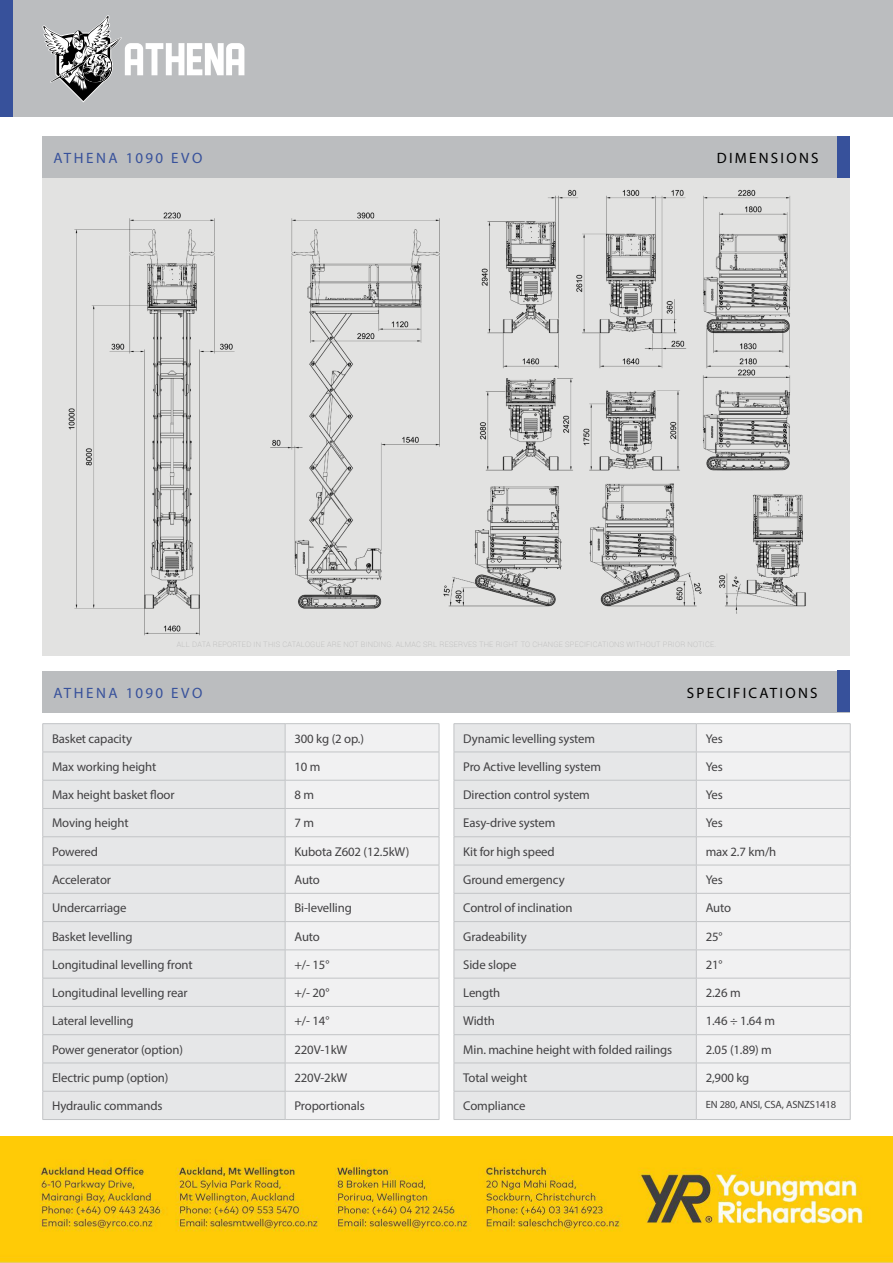
<style>
.page{position:relative;width:893px;height:1263px;background:#fff}
.page>*{position:absolute;margin:0;border:0;box-sizing:border-box;transform-origin:0 0}
.headline{font:15px "Myriad Pro";letter-spacing:.17em;color:#37519b}
.headline-2{font:15px "Myriad Pro";letter-spacing:.15em;color:#000}
.table_text{font:12.75px "Myriad Pro";letter-spacing:-.01em;color:#414042}
.table_text-2{font:10.5px "Myriad Pro";letter-spacing:-.01em;color:#414042}
</style>
<div class="page">
<div style="left:0;top:0;width:893px;height:116px;background:#bbbdbf"></div>
<div style="left:0;top:0;width:13px;height:117px;background:#37519b"></div>
<hr style="left:892px;top:0;width:1px;height:292px;background:#414042">
<svg style="left:43px;top:15px;width:201px;height:87px"></svg>
<div style="left:43px;top:178px;width:807px;height:478px;background:#e2e2e1"></div>
<img style="left:42px;top:185px;width:764px;height:458px">
<div style="left:43px;top:136px;width:807px;height:42px;background:#bbbdbf"></div>
<div style="left:43px;top:671px;width:807px;height:42px;background:#bbbdbf"></div>
<div style="left:43px;top:724px;width:242px;height:395px;background:#e6e7e8"></div>
<div style="left:286px;top:724px;width:153px;height:395px;background:#f1f1f2"></div>
<hr style="left:43px;top:723px;width:242px;height:1px;background:#c2c4c6">
<hr style="left:285px;top:723px;width:154px;height:1px;background:#c2c4c6">
<hr style="left:43px;top:752px;width:242px;height:1px;background:#c2c4c6">
<hr style="left:285px;top:752px;width:154px;height:1px;background:#c2c4c6">
<hr style="left:43px;top:780px;width:242px;height:1px;background:#c2c4c6">
<hr style="left:285px;top:780px;width:154px;height:1px;background:#c2c4c6">
<hr style="left:43px;top:808px;width:242px;height:1px;background:#c2c4c6">
<hr style="left:285px;top:808px;width:154px;height:1px;background:#c2c4c6">
<hr style="left:43px;top:836px;width:242px;height:1px;background:#c2c4c6">
<hr style="left:285px;top:836px;width:154px;height:1px;background:#c2c4c6">
<hr style="left:43px;top:865px;width:242px;height:1px;background:#c2c4c6">
<hr style="left:285px;top:865px;width:154px;height:1px;background:#c2c4c6">
<hr style="left:43px;top:893px;width:242px;height:1px;background:#c2c4c6">
<hr style="left:285px;top:893px;width:154px;height:1px;background:#c2c4c6">
<hr style="left:43px;top:921px;width:242px;height:1px;background:#c2c4c6">
<hr style="left:285px;top:921px;width:154px;height:1px;background:#c2c4c6">
<hr style="left:43px;top:949px;width:242px;height:1px;background:#c2c4c6">
<hr style="left:285px;top:949px;width:154px;height:1px;background:#c2c4c6">
<hr style="left:43px;top:978px;width:242px;height:1px;background:#c2c4c6">
<hr style="left:285px;top:978px;width:154px;height:1px;background:#c2c4c6">
<hr style="left:43px;top:1006px;width:242px;height:1px;background:#c2c4c6">
<hr style="left:285px;top:1006px;width:154px;height:1px;background:#c2c4c6">
<hr style="left:43px;top:1034px;width:242px;height:1px;background:#c2c4c6">
<hr style="left:285px;top:1034px;width:154px;height:1px;background:#c2c4c6">
<hr style="left:43px;top:1063px;width:242px;height:1px;background:#c2c4c6">
<hr style="left:285px;top:1063px;width:154px;height:1px;background:#c2c4c6">
<hr style="left:43px;top:1091px;width:242px;height:1px;background:#c2c4c6">
<svg style="left:42px;top:724px;width:1px;height:395px"></svg>
<hr style="left:285px;top:1091px;width:154px;height:1px;background:#c2c4c6">
<svg style="left:285px;top:724px;width:1px;height:395px"></svg>
<svg style="left:439px;top:724px;width:1px;height:395px"></svg>
<hr style="left:43px;top:1119px;width:242px;height:1px;background:#c2c4c6">
<hr style="left:285px;top:1119px;width:154px;height:1px;background:#c2c4c6">
<div style="left:455px;top:724px;width:241px;height:395px;background:#e6e7e8"></div>
<div style="left:697px;top:724px;width:153px;height:395px;background:#f1f1f2"></div>
<hr style="left:454px;top:723px;width:242px;height:1px;background:#c2c4c6">
<hr style="left:696px;top:723px;width:154px;height:1px;background:#c2c4c6">
<hr style="left:454px;top:752px;width:242px;height:1px;background:#c2c4c6">
<hr style="left:696px;top:752px;width:154px;height:1px;background:#c2c4c6">
<hr style="left:454px;top:780px;width:242px;height:1px;background:#c2c4c6">
<hr style="left:696px;top:780px;width:154px;height:1px;background:#c2c4c6">
<hr style="left:454px;top:808px;width:242px;height:1px;background:#c2c4c6">
<hr style="left:696px;top:808px;width:154px;height:1px;background:#c2c4c6">
<hr style="left:454px;top:836px;width:242px;height:1px;background:#c2c4c6">
<hr style="left:696px;top:836px;width:154px;height:1px;background:#c2c4c6">
<hr style="left:454px;top:865px;width:242px;height:1px;background:#c2c4c6">
<hr style="left:696px;top:865px;width:154px;height:1px;background:#c2c4c6">
<hr style="left:454px;top:893px;width:242px;height:1px;background:#c2c4c6">
<hr style="left:696px;top:893px;width:154px;height:1px;background:#c2c4c6">
<hr style="left:454px;top:921px;width:242px;height:1px;background:#c2c4c6">
<hr style="left:696px;top:921px;width:154px;height:1px;background:#c2c4c6">
<hr style="left:454px;top:949px;width:242px;height:1px;background:#c2c4c6">
<hr style="left:696px;top:949px;width:154px;height:1px;background:#c2c4c6">
<hr style="left:454px;top:978px;width:242px;height:1px;background:#c2c4c6">
<hr style="left:696px;top:978px;width:154px;height:1px;background:#c2c4c6">
<hr style="left:454px;top:1006px;width:242px;height:1px;background:#c2c4c6">
<hr style="left:696px;top:1006px;width:154px;height:1px;background:#c2c4c6">
<hr style="left:454px;top:1034px;width:242px;height:1px;background:#c2c4c6">
<hr style="left:696px;top:1034px;width:154px;height:1px;background:#c2c4c6">
<hr style="left:454px;top:1063px;width:242px;height:1px;background:#c2c4c6">
<hr style="left:696px;top:1063px;width:154px;height:1px;background:#c2c4c6">
<hr style="left:454px;top:1091px;width:242px;height:1px;background:#c2c4c6">
<svg style="left:454px;top:724px;width:1px;height:395px"></svg>
<hr style="left:696px;top:1091px;width:154px;height:1px;background:#c2c4c6">
<svg style="left:696px;top:724px;width:1px;height:395px"></svg>
<svg style="left:850px;top:724px;width:1px;height:395px"></svg>
<hr style="left:454px;top:1119px;width:242px;height:1px;background:#c2c4c6">
<hr style="left:696px;top:1119px;width:154px;height:1px;background:#c2c4c6">
<div style="left:837px;top:136px;width:13px;height:42px;background:#37519b"></div>
<div style="left:837px;top:671px;width:13px;height:41px;background:#37519b"></div>
<img style="left:1px;top:1136px;width:892px;height:127px">
<p class="headline" style="left:53px;top:148px;width:150px">ATHENA 1090 EVO</p>
<p class="headline-2" style="left:717px;top:148px;width:103px">DIMENSIONS</p>
<p class="headline" style="left:53px;top:683px;width:150px">ATHENA 1090 EVO</p>
<p class="headline-2" style="left:687px;top:683px;width:132px">SPECIFICATIONS</p>
<p class="table_text" style="left:52px;top:730px;width:81px">Basket capacity</p>
<p class="table_text" style="left:294px;top:730px;width:71px">300 kg (2 op.)</p>
<p class="table_text" style="left:52px;top:759px;width:106px">Max working height</p>
<p class="table_text" style="left:294px;top:759px;width:28px">10 m</p>
<p class="table_text" style="left:52px;top:787px;width:124px">Max height basket floor</p>
<p class="table_text" style="left:294px;top:787px;width:21px">8 m</p>
<p class="table_text" style="left:52px;top:815px;width:78px">Moving height</p>
<p class="table_text" style="left:294px;top:815px;width:21px">7 m</p>
<p class="table_text" style="left:52px;top:843px;width:47px">Powered</p>
<p class="table_text" style="left:294px;top:843px;width:117px">Kubota Z602 (12.5kW)</p>
<p class="table_text" style="left:52px;top:872px;width:60px">Accelerator</p>
<p class="table_text" style="left:294px;top:872px;width:27px">Auto</p>
<p class="table_text" style="left:52px;top:900px;width:76px">Undercarriage</p>
<p class="table_text" style="left:294px;top:900px;width:59px">Bi-levelling</p>
<p class="table_text" style="left:52px;top:928px;width:82px">Basket levelling</p>
<p class="table_text" style="left:294px;top:928px;width:27px">Auto</p>
<p class="table_text" style="left:52px;top:957px;width:142px">Longitudinal levelling front</p>
<p class="table_text" style="left:294px;top:957px;width:36px">+/- 15°</p>
<p class="table_text" style="left:52px;top:985px;width:137px">Longitudinal levelling rear</p>
<p class="table_text" style="left:294px;top:985px;width:36px">+/- 20°</p>
<p class="table_text" style="left:52px;top:1013px;width:83px">Lateral levelling</p>
<p class="table_text" style="left:294px;top:1013px;width:36px">+/- 14°</p>
<p class="table_text" style="left:52px;top:1041px;width:132px">Power generator (option)</p>
<p class="table_text" style="left:294px;top:1041px;width:54px">220V-1kW</p>
<p class="table_text" style="left:52px;top:1070px;width:118px">Electric pump (option)</p>
<p class="table_text" style="left:294px;top:1070px;width:54px">220V-2kW</p>
<p class="table_text" style="left:52px;top:1098px;width:112px">Hydraulic commands</p>
<p class="table_text" style="left:294px;top:1098px;width:72px">Proportionals</p>
<p class="table_text" style="left:463px;top:730px;width:133px">Dynamic levelling system</p>
<p class="table_text" style="left:706px;top:730px;width:19px">Yes</p>
<p class="table_text" style="left:463px;top:759px;width:139px">Pro Active levelling system</p>
<p class="table_text" style="left:706px;top:759px;width:19px">Yes</p>
<p class="table_text" style="left:463px;top:787px;width:128px">Direction control system</p>
<p class="table_text" style="left:706px;top:787px;width:19px">Yes</p>
<p class="table_text" style="left:463px;top:815px;width:94px">Easy-drive system</p>
<p class="table_text" style="left:706px;top:815px;width:19px">Yes</p>
<p class="table_text" style="left:463px;top:843px;width:93px">Kit for high speed</p>
<p class="table_text" style="left:706px;top:843px;width:72px">max 2.7 km/h</p>
<p class="table_text" style="left:463px;top:872px;width:103px">Ground emergency</p>
<p class="table_text" style="left:706px;top:872px;width:19px">Yes</p>
<p class="table_text" style="left:463px;top:900px;width:111px">Control of inclination</p>
<p class="table_text" style="left:706px;top:900px;width:27px">Auto</p>
<p class="table_text" style="left:463px;top:928px;width:65px">Gradeability</p>
<p class="table_text" style="left:706px;top:928px;width:18px">25°</p>
<p class="table_text" style="left:463px;top:957px;width:55px">Side slope</p>
<p class="table_text" style="left:706px;top:957px;width:18px">21°</p>
<p class="table_text" style="left:463px;top:985px;width:39px">Length</p>
<p class="table_text" style="left:706px;top:985px;width:36px">2.26 m</p>
<p class="table_text" style="left:463px;top:1013px;width:33px">Width</p>
<p class="table_text" style="left:706px;top:1013px;width:71px">1.46 ÷ 1.64 m</p>
<p class="table_text" style="left:463px;top:1041px;width:210px">Min. machine height with folded railings</p>
<p class="table_text" style="left:706px;top:1041px;width:68px">2.05 (1.89) m</p>
<p class="table_text" style="left:463px;top:1070px;width:66px">Total weight</p>
<p class="table_text" style="left:706px;top:1070px;width:45px">2,900 kg</p>
<p class="table_text" style="left:463px;top:1098px;width:64px">Compliance</p>
<p class="table_text-2" style="left:706px;top:1098px;width:132px">EN 280, ANSI, CSA, ASNZS1418</p>
</div>
